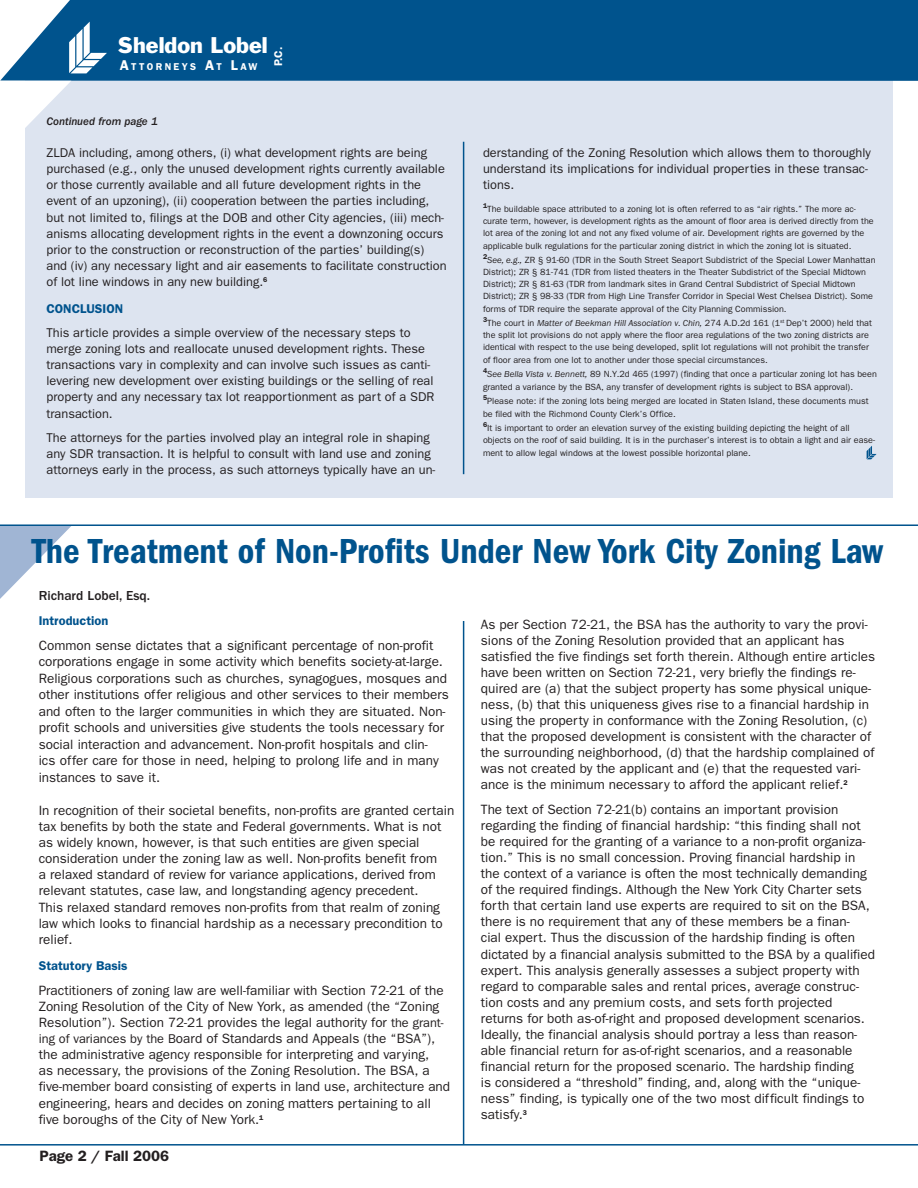
<style>
.page{position:relative;width:918px;height:1188px;background:#fff}
.page>*{position:absolute;margin:0;border:0;box-sizing:border-box;transform-origin:0 0}
.t1{font:600 condensed 36px "Franklin Gothic";color:#00538d}
.t2{font:21px "Franklin Gothic";color:#fff}
.t3{font:600 15px "Franklin Gothic";color:#231f20}
.t4{font:13.5px/16px "Franklin Gothic";color:#231f20}
.t5{font:500 13.5px "Franklin Gothic";color:#231f20}
.t6{font:12.75px/16px "Franklin Gothic";color:#231f20}
.t7{font:600 12.75px "Franklin Gothic";color:#00538d}
.t8{font:italic 500 11.25px "Franklin Gothic";color:#231f20}
.t9{font:600 11.25px "Franklin Gothic";color:#fff}
.t10{font:600 10.05px "Franklin Gothic";letter-spacing:.235em;color:#fff}
.t11{font:9px/13.5px "Franklin Gothic";color:#231f20}
.s1{font-size:14.25px}
.s2{font-style:italic}
.s3{font-size:12.75px}
</style>
<div class="page">
<div style="left:25px;top:62px;width:867px;height:436px;background:#dde4f0"></div>
<div style="left:0;top:0;width:918px;height:81px;background:#00538d"></div>
<svg style="left:69px;top:22px;width:38px;height:51px"></svg>
<hr style="left:0;top:1144px;width:918px;height:2px;background:#00538d">
<svg style="left:867px;top:446px;width:10px;height:13px"></svg>
<svg style="left:0;top:526px;width:71px;height:73px"></svg>
<hr style="left:0;top:524px;width:918px;height:2px;background:#00538d">
<hr style="left:463px;top:621px;width:1px;height:523px;background:#00538d">
<svg style="left:25px;top:81px;width:46px;height:47px"></svg>
<hr style="left:463px;top:142px;width:1px;height:332px;background:#00538d">
<h2 class="t2" style="left:118px;top:38px;width:151px">Sheldon Lobel</h2>
<p class="t9" style="left:274px;top:66px;width:21px;rotate:-90deg">P.C.</p>
<p class="t10" style="left:120px;top:64px;width:139px"><span class="s1">A</span>TTORNEYS <span class="s1">A</span>T <span class="s1">L</span>AW</p>
<p class="t8" style="left:46px;top:117px;width:113px">Continued from page 1</p>
<p class="t6" style="left:46px;top:146px;width:402px">ZLDA including, among others, (i) what development rights are being purchased (e.g., only the unused development rights currently available or those currently available and all future development rights in the event of an upzoning), (ii) cooperation between the parties including, but not limited to, filings at the DOB and other City agencies, (iii) mech&shy;anisms allocating development rights in the event a downzoning occurs prior to the construction or reconstruction of the parties’ building(s) and (iv) any necessary light and air easements to facilitate construction of lot line windows in any new building.<sup>6</sup></p>
<p class="t7" style="left:46px;top:304px;width:78px">CONCLUSION</p>
<p class="t6" style="left:46px;top:326px;width:389px">This article provides a simple overview of the necessary steps to merge zoning lots and reallocate unused development rights. These transactions vary in complexity and can involve such issues as canti&shy;levering new development over existing buildings or the selling of real property and any necessary tax lot reapportionment as part of a SDR transaction.</p>
<p class="t6" style="left:46px;top:431px;width:390px">The attorneys for the parties involved play an integral role in shaping any SDR transaction. It is helpful to consult with land use and zoning attorneys early in the process, as such attorneys typically have an un-</p>
<p class="t6" style="left:483px;top:146px;width:389px">derstanding of the Zoning Resolution which allows them to thoroughly understand its implications for individual properties in these transac&shy;tions.</p>
<p class="t11" style="left:483px;top:203px;width:392px;line-height:12px"><sup>1</sup>The buildable space attributed to a zoning lot is often referred to as “air rights.” The more ac&shy;curate term, however, is development rights as the amount of floor area is derived directly from the lot area of the zoning lot and not any fixed volume of air. Development rights are governed by the</p>
<p class="t11" style="left:483px;top:240px;width:394px">applicable bulk regulations for the particular zoning district in which the zoning lot is situated.<br><sup>2</sup><span class="s2">See, e.g.,</span> ZR § 91-60 (TDR in the South Street Seaport Subdistrict of the Special Lower Manhattan</p>
<p class="t11" style="left:483px;top:266px;width:392px;line-height:12px">District); ZR § 81-741 (TDR from listed theaters in the Theater Subdistrict of the Special Midtown<br>District); ZR § 81-63 (TDR from landmark sites in Grand Central Subdistrict of Special Midtown<br>District); ZR § 98-33 (TDR from High Line Transfer Corridor in Special West Chelsea District). Some</p>
<p class="t11" style="left:483px;top:303px;width:391px">forms of TDR require the separate approval of the City Planning Commission.<br><sup>3</sup>The court in <span class="s2">Matter of Beekman Hill Association v. Chin,</span> 274 A.D.2d 161 (1<sup>st</sup> Dep’t 2000) held that</p>
<p class="t11" style="left:483px;top:329px;width:387px;line-height:12px">the split lot provisions do not apply where the floor area regulations of the two zoning districts are identical with respect to the use being developed, split lot regulations will not prohibit the transfer</p>
<p class="t11" style="left:483px;top:354px;width:395px">of floor area from one lot to another under those special circumstances.<br><sup>4</sup><span class="s2">See Bella Vista v. Bennett,</span> 89 N.Y.2d 465 (1997) (finding that once a particular zoning lot has been granted a variance by the BSA, any transfer of development rights is subject to BSA approval).<br><sup>5</sup>Please note: if the zoning lots being merged are located in Staten Island, these documents must be filed with the Richmond County Clerk’s Office.<br><sup>6</sup>It is important to order an elevation survey of the existing building depicting the height of all</p>
<p class="t11" style="left:483px;top:433px;width:394px">objects on the roof of said building. It is in the purchaser’s interest is to obtain a light and air ease&shy;ment to allow legal windows at the lowest possible horizontal plane.</p>
<h1 class="t1" style="left:32px;top:539px;width:853px">The Treatment of Non-Profits Under New York City Zoning Law</h1>
<p class="t5" style="left:39px;top:590px;width:113px">Richard Lobel, Esq.</p>
<p class="t7" style="left:39px;top:616px;width:71px">Introduction</p>
<p class="t4" style="left:39px;top:638px;width:411px;line-height:16.5px">Common sense dictates that a significant percentage of non-profit corporations engage in some activity which benefits society-at-large.<br>Religious corporations such as churches, synagogues, mosques and other institutions offer religious and other services to their members and often to the larger communities in which they are situated. Non&shy;profit schools and universities give students the tools necessary for social interaction and advancement. Non-profit hospitals and clin-<br>ics offer care for those in need, helping to prolong life and in many instances to save it.</p>
<p class="t4" style="left:39px;top:804px;width:417px">In recognition of their societal benefits, non-profits are granted certain tax benefits by both the state and Federal governments. What is not as widely known, however, is that such entities are given special consideration under the zoning law as well. Non-profits benefit from<br>a relaxed standard of review for variance applications, derived from relevant statutes, case law, and longstanding agency precedent.<br>This relaxed standard removes non-profits from that realm of zoning law which looks to financial hardship as a necessary precondition to relief.</p>
<p class="t7" style="left:39px;top:962px;width:90px">Statutory Basis</p>
<p class="t4" style="left:39px;top:984px;width:413px">Practitioners of zoning law are well-familiar with Section 72-21 of the Zoning Resolution of the City of New York, as amended (the “Zoning Resolution”). Section 72-21 provides the legal authority for <span class="s3">the grant&shy;ing of variances by the B</span>oard of Standards and Appeals (the “BSA”), the administrative agency responsible for interpreting and varying,<br>as necessary, the provisions of the Zoning Resolution. The BSA, a five-member board consisting of experts in land use, architecture and engineering, hears and decides on zoning matters pertaining to all five boroughs of the City of New York.<sup>1</sup></p>
<p class="t3" style="left:39px;top:1151px;width:131px">Page 2 / Fall 2006</p>
<p class="t4" style="left:481px;top:617px;width:396px">As per Section 72-21, the BSA has the authority to vary the provi&shy;sions of the Zoning Resolution provided that an applicant has satisfied the five findings set forth therein. Although entire articles have been written on Section 72-21, very briefly the findings re&shy;quired are (a) that the subject property has some physical unique&shy;ness, (b) that this uniqueness gives rise to a financial hardship in using the property in conformance with the Zoning Resolution, (c) that the proposed development is consistent with the character of the surrounding neighborhood, (d) that the hardship complained of was not created by the applicant and (e) that the requested vari&shy;ance is the minimum necessary to afford the applicant relief.<sup>2</sup></p>
<p class="t4" style="left:481px;top:803px;width:396px">The text of Section 72-21(b) contains an important provision regarding the finding of financial hardship: “this finding shall not be required for the granting of a variance to a non-profit organiza&shy;tion.” This is no small concession. Proving financial hardship in the context of a variance is often the most technically demanding of the required findings. Although the New York City Charter sets forth that certain land use experts are required to sit on the BSA, there is no requirement that any of these members be a finan-<br>cial expert. Thus the discussion of the hardship finding is often dictated by a financial analysis submitted to the BSA by a qualified expert. This analysis generally assesses a subject property with regard to comparable sales and rental prices, average construc&shy;tion costs and any premium costs, and sets forth projected returns for both as-of-right and proposed development scenarios.<br>Ideally, the financial analysis should portray a less than reason&shy;able financial return for as-of-right scenarios, and a reasonable financial return for the proposed scenario. The hardship finding<br>is considered a “threshold” finding, and, along with the “unique&shy;ness” finding, is typically one of the two most difficult findings to satisfy.<sup>3</sup></p>
</div>
